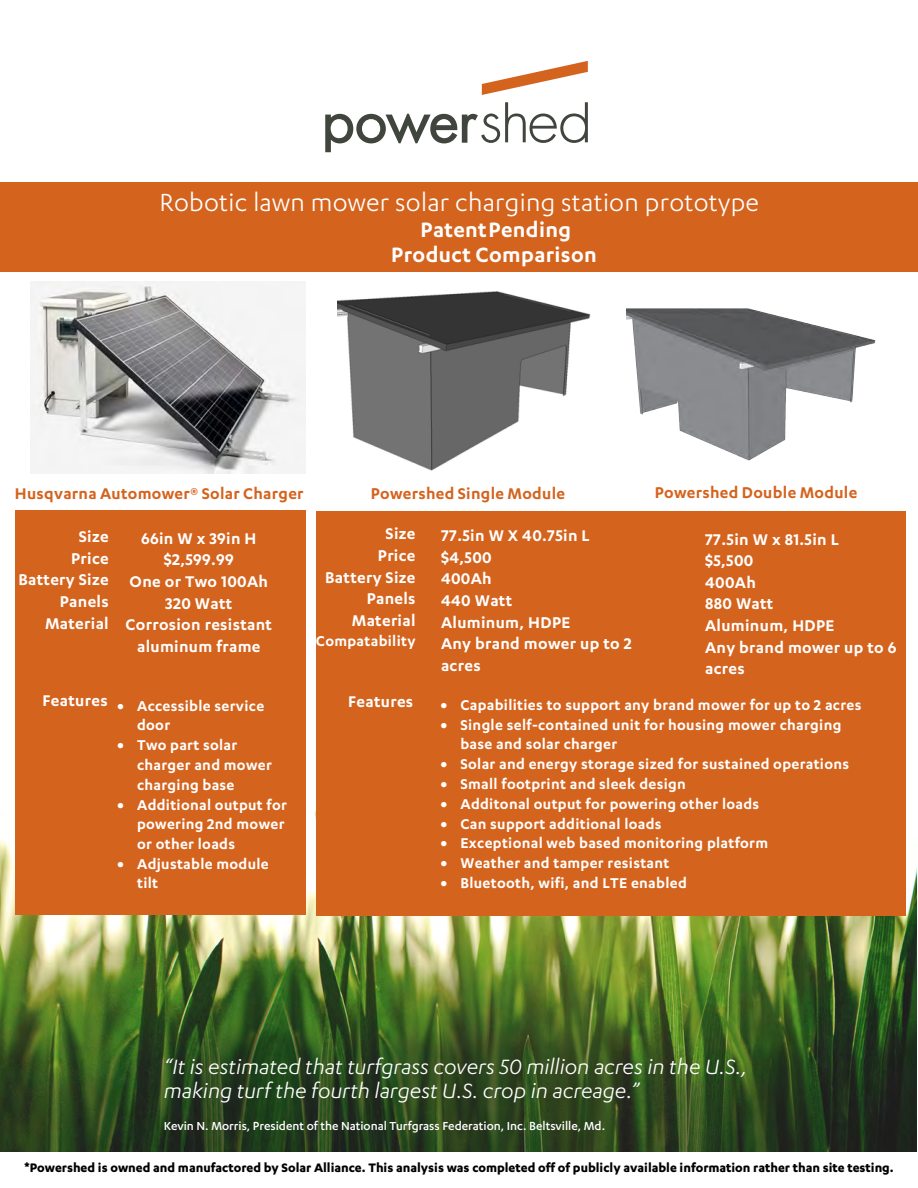
<style>
.page{position:relative;width:918px;height:1188px;background:#fff}
.page>*{position:absolute;margin:0;border:0;box-sizing:border-box;transform-origin:0 0}
.intro_copy{font:28.5px "Karbon";letter-spacing:.01em;color:#fff}
.new_body{font:italic 24px/24px "Karbon";color:#fff}
.intro_copy-2{font:600 24px/24.3px "Karbon";letter-spacing:.015em;color:#fff;text-align:center}
.t1{font:600 18px/21.6px "Karbon";letter-spacing:.015em;color:#fff;text-align:right}
.body_copy{font:600 18px "Karbon";letter-spacing:.015em;color:#d4631d}
.t2{font:600 16.5px/19.8px "Karbon";letter-spacing:.02em;color:#fff}
.t3{font:700 14.25px "Karbon";color:#000}
.new_body-2{font:500 13.5px "Karbon";color:#fff}
</style>
<div class="page">
<div style="left:0;top:183px;width:918px;height:89px;background:#d4631d"></div>
<img style="left:0;top:701px;width:917px;height:450px">
<svg style="left:325px;top:102px;width:263px;height:50px"></svg>
<svg style="left:482px;top:61px;width:106px;height:34px"></svg>
<img style="left:627px;top:308px;width:249px;height:153px">
<img style="left:338px;top:291px;width:253px;height:179px">
<img style="left:30px;top:281px;width:275px;height:193px">
<div style="left:16px;top:511px;width:290px;height:404px;background:#d4631d"></div>
<div style="left:316px;top:511px;width:590px;height:404px;background:#d4631d"></div>
<p class="intro_copy" style="left:160px;top:187px;width:601px">Robotic lawn mower solar charging station prototype</p>
<p class="intro_copy-2" style="left:391px;top:217px;width:207px">PatentPending<br>Product Comparison</p>
<p class="body_copy" style="left:15px;top:483px;width:290px">Husqvarna Automower® Solar Charger</p>
<p class="t1" style="left:18px;top:525px;width:92px">Size<br>Price<br>Battery Size<br>Panels<br>Material</p>
<p class="t1" style="left:126px;top:527px;width:148px;text-align:center">66in W x 39in H $2,599.99<br>One or Two 100Ah<br>320 Watt<br>Corrosion resistant aluminum frame</p>
<p class="t1" style="left:43px;top:689px;width:67px">Features</p>
<p class="t2" style="left:137px;top:695px;width:129px;text-indent:-20px">• Accessible service door</p>
<p class="t2" style="left:137px;top:735px;width:136px;text-indent:-20px">• Two part solar charger and mower charging base</p>
<p class="t2" style="left:137px;top:794px;width:151px;text-indent:-20px">• Additional output for powering 2nd mower or other loads</p>
<p class="t2" style="left:137px;top:853px;width:133px;text-indent:-20px">• Adjustable module tilt</p>
<p class="body_copy" style="left:371px;top:483px;width:196px">Powershed Single Module</p>
<p class="body_copy" style="left:655px;top:482px;width:204px">Powershed Double Module</p>
<p class="t1" style="left:325px;top:522px;width:92px">Size<br>Price<br>Battery Size<br>Panels<br>Material</p>
<p class="t2" style="left:316px;top:631px;width:101px">Compatability</p>
<p class="t1" style="left:348px;top:690px;width:67px">Features</p>
<p class="t1" style="left:441px;top:524px;width:192px;text-align:left">77.5in W X 40.75in L $4,500<br>400Ah<br>440 Watt<br>Aluminum, HDPE<br>Any brand mower up to 2 acres</p>
<p class="t1" style="left:705px;top:528px;width:193px;text-align:left">77.5in W x 81.5in L<br>$5,500<br>400Ah<br>880 Watt<br>Aluminum, HDPE<br>Any brand mower up to 6 acres</p>
<p class="t2" style="left:440px;top:695px;width:423px">• Capabilities to support any brand mower for up to 2 acres</p>
<p class="t2" style="left:460px;top:714px;width:382px;text-indent:-20px">• Single self-contained unit for housing mower charging base and solar charger</p>
<p class="t2" style="left:440px;top:754px;width:410px">• Solar and energy storage sized for sustained operations</p>
<p class="t2" style="left:440px;top:774px;width:247px">• Small footprint and sleek design</p>
<p class="t2" style="left:440px;top:793px;width:320px">• Additonal output for powering other loads</p>
<p class="t2" style="left:440px;top:813px;width:223px">• Can support additional loads</p>
<p class="t2" style="left:440px;top:833px;width:329px">• Exceptional web based monitoring platform</p>
<p class="t2" style="left:440px;top:853px;width:230px">• Weather and tamper resistant</p>
<p class="t2" style="left:440px;top:873px;width:248px">• Bluetooth, wifi, and LTE enabled</p>
<p class="new_body" style="left:164px;top:1054px;width:584px">“It is estimated that turfgrass covers 50 million acres in the U.S., making turf the fourth largest U.S. crop in acreage.”</p>
<p class="new_body-2" style="left:164px;top:1118px;width:443px">Kevin N. Morris, President of the National Turfgrass Federation, Inc. Beltsville, Md.</p>
<p class="t3" style="left:24px;top:1160px;width:871px">*Powershed is owned and manufactored by Solar Alliance. This analysis was completed off of publicly available information rather than site testing.</p>
</div>
